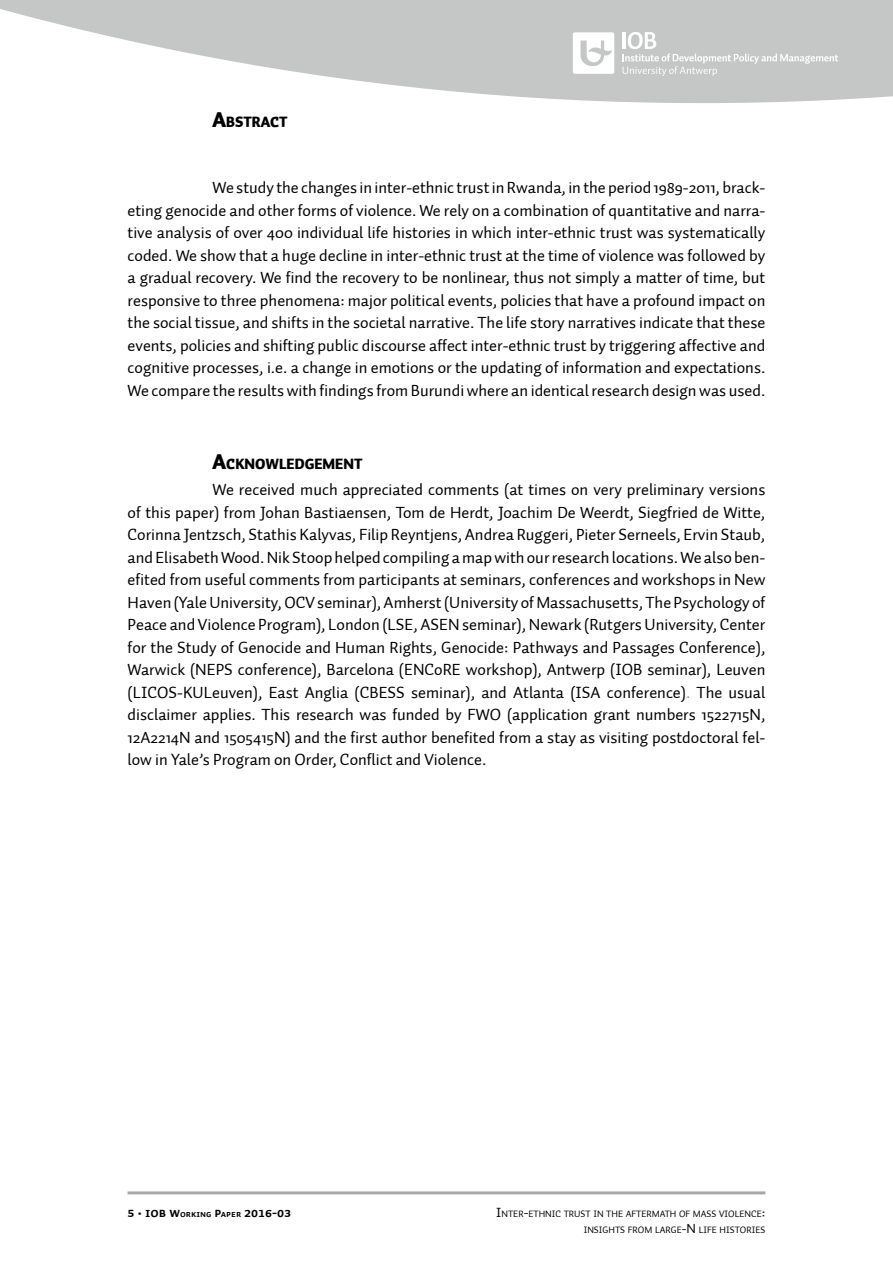
<style>
.page{position:relative;width:893px;height:1263px;background:#fff}
.page>*{position:absolute;margin:0;border:0;box-sizing:border-box;transform-origin:0 0}
.t1{font:16.5px/22.5px "Auto 1";color:#000;text-align:justify}
.t2{font:900 14.7px "Auto 1";color:#000}
.t3{font:13.5px "Auto 1 Bold Sm Cp";color:#000}
.t4{font:9.45px/16.2px "Auto 1";color:#000;text-align:right}
.s1{font-size:21px}
.s2{color:#8496b0}
.s3{font-size:9.45px}
.s4{font-size:13.5px}
</style>
<div class="page">
<hr style="left:128px;top:1191px;width:637px;height:3px;background:#a6a8ab">
<svg style="left:0;top:0;width:893px;height:103px;fill:#c5c7c6"></svg>
<svg style="left:623px;top:32px;width:215px;height:44px;background:#cbcdcc"></svg>
<svg style="left:573px;top:32px;width:41px;height:42px"></svg>
<p class="t2" style="left:213px;top:112px;width:68px"><span class="s1">A</span>BSTRACT</p>
<p class="t1" style="left:128px;top:177px;width:639px;text-indent:85px">We study the changes in inter-ethnic trust in Rwanda, in the period 1989-2011, brack&shy;eting genocide and other forms of violence. We rely on a combination of quantitative and narra&shy;tive analysis of over 400 individual life histories in which inter-ethnic trust was systematically coded. We show that a huge decline in inter-ethnic trust at the time of violence was followed by a gradual recovery. We find the recovery to be nonlinear, thus not simply a matter of time, but responsive to three phenomena: major political events, policies that have a profound impact on the social tissue, and shifts in the societal narrative. The life story narratives indicate that these events, policies and shifting public discourse affect inter-ethnic trust by triggering affective and cognitive processes, i.e. a change in emotions or the updating of information and expectations.<br>We compare the results with findings from Burundi where an identical research design was used.</p>
<p class="t2" style="left:213px;top:454px;width:141px"><span class="s1">A</span>CKNOWLEDGEMENT</p>
<p class="t1" style="left:128px;top:479px;width:639px;text-indent:85px">We received much appreciated comments (at times on very preliminary versions of this paper) from Johan Bastiaensen, Tom de Herdt, Joachim De Weerdt, Siegfried de Witte, Corinna Jentzsch, Stathis Kalyvas, Filip Reyntjens, Andrea Ruggeri, Pieter Serneels, Ervin Staub, and Elisabeth Wood. Nik Stoop helped compiling a map with our research locations. We also ben&shy;efited from useful comments from participants at seminars, conferences and workshops in New Haven (Yale University, OCV seminar), Amherst (University of Massachusetts, The Psychology of Peace and Violence Program), London (LSE, ASEN seminar), Newark (Rutgers University, Center for the Study of Genocide and Human Rights, Genocide: Pathways and Passages Conference), Warwick (NEPS conference), Barcelona (ENCoRE workshop), Antwerp (IOB seminar), Leuven (LICOS-KULeuven), East Anglia (CBESS seminar), and Atlanta (ISA conference)<span class="s2">.</span> The usual disclaimer applies. This research was funded by FWO (application grant numbers 1522715N, 12A2214N and 1505415N) and the first author benefited from a stay as visiting postdoctoral fel&shy;low in Yale’s Program on Order, Conflict and Violence.</p>
<p class="t3" style="left:128px;top:1204px;width:165px">5 • IOB w<span class="s3">orking</span> P<span class="s3">aper</span> 2016-03</p>
<p class="t4" style="left:496px;top:1205px;width:271px"><span class="s4">I</span>NTER<span class="s4">-</span>ETHNIC TRUST IN THE AFTERMATH OF MASS VIOLENCE<span class="s4">:<br></span>INSIGHTS FROM LARGE<span class="s4">-N</span> LIFE HISTORIES</p>
</div>
